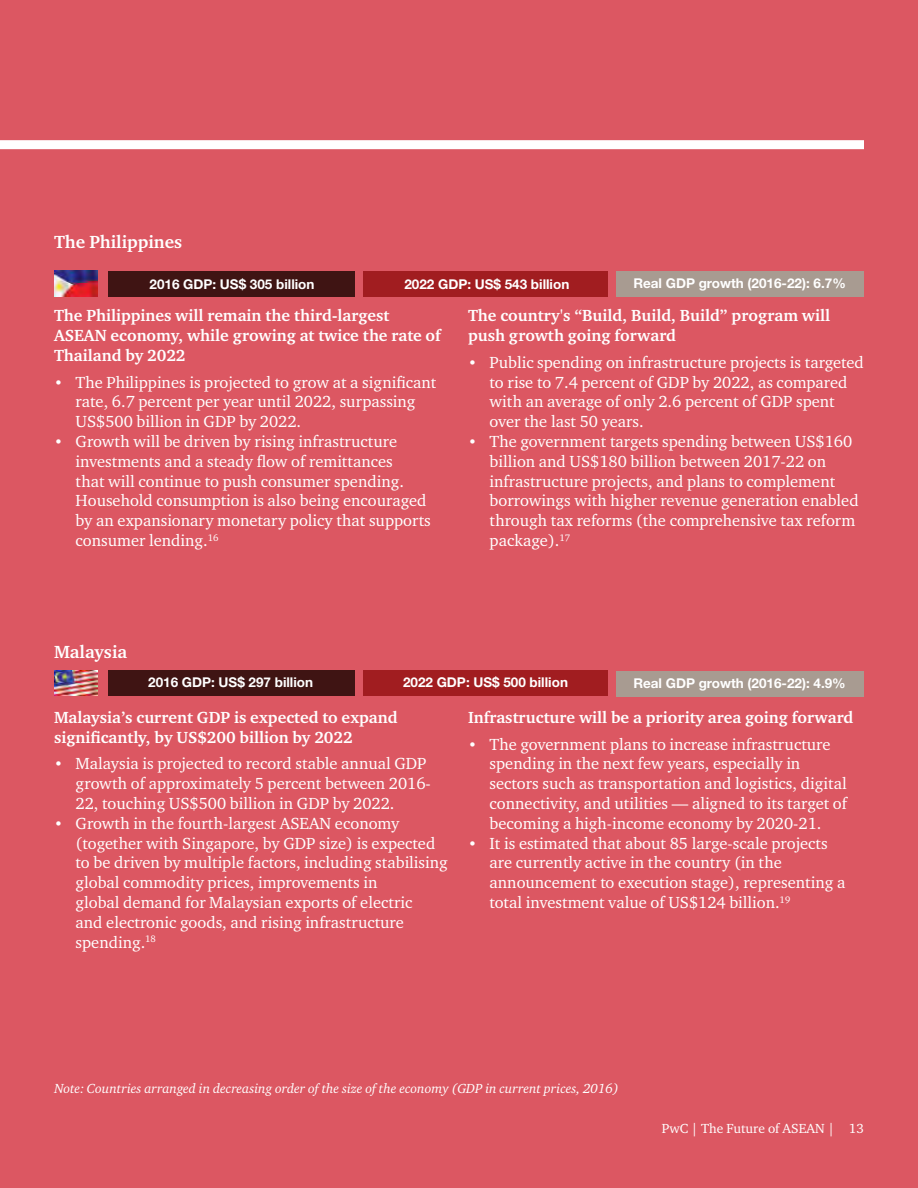
<style>
.page{position:relative;width:918px;height:1188px;background:#dc5762}
.page>*{position:absolute;margin:0;border:0;box-sizing:border-box;transform-origin:0 0}
.t1{font:700 18px "Charter ITC Std";color:#fff}
.t2{font:16.5px/19.8px "Charter ITC Std";color:#fff}
.t3{font:700 16.5px/19.8px "Charter ITC Std";color:#fff}
.t4{font:700 13.5px "Helvetica Neue LT Std";color:#fff}
.t5{font:italic 13.5px "Charter ITC Std";color:#fff}
.t6{font:13.5px "Charter ITC Std";color:#fff}
.s1{font-size:15px}
</style>
<div class="page">
<div style="left:0;top:140px;width:864px;height:9px;background:#fff"></div>
<div style="left:108px;top:271px;width:247px;height:26px;background:#3f1413"></div>
<div style="left:363px;top:271px;width:245px;height:26px;background:#a11d20"></div>
<div style="left:616px;top:271px;width:248px;height:26px;background:#a89b91"></div>
<img style="left:54px;top:271px;width:43px;height:26px">
<div style="left:108px;top:670px;width:247px;height:26px;background:#3f1413"></div>
<div style="left:363px;top:670px;width:245px;height:26px;background:#a11d20"></div>
<div style="left:616px;top:671px;width:248px;height:26px;background:#a89b91"></div>
<img style="left:54px;top:670px;width:43px;height:26px">
<p class="t1" style="left:54px;top:231px;width:130px">The Philippines</p>
<p class="t4" style="left:150px;top:276px;width:166px">2016 GDP: US$ 305 billion</p>
<p class="t4" style="left:404px;top:276px;width:166px">2022 GDP: US$ 543 billion</p>
<p class="t4" style="left:633px;top:275px;width:214px">Real GDP growth (2016-22): 6.7%</p>
<p class="t3" style="left:54px;top:306px;width:388px">The Philippines will remain the third-largest<br>ASEAN economy, while growing at twice the rate of<br>Thailand by 2022</p>
<p class="t2" style="left:76px;top:372px;width:362px;text-indent:-22px"><span class="s1">•</span> The Philippines is projected to grow at a significant rate, 6.7 percent per year until 2022, surpassing<br>US$500 billion in GDP by 2022.</p>
<p class="t2" style="left:76px;top:431px;width:357px;text-indent:-22px"><span class="s1">•</span> Growth will be driven by rising infrastructure investments and a steady flow of remittances<br>that will continue to push consumer spending.<br>Household consumption is also being encouraged by an expansionary monetary policy that supports consumer lending.<sup>16</sup></p>
<p class="t3" style="left:468px;top:306px;width:364px">The country's “Build, Build, Build” program will push growth going forward</p>
<p class="t2" style="left:490px;top:352px;width:376px;text-indent:-22px"><span class="s1">•</span> Public spending on infrastructure projects is targeted to rise to 7.4 percent of GDP by 2022, as compared with an average of only 2.6 percent of GDP spent over the last 50 years.</p>
<p class="t2" style="left:490px;top:431px;width:371px;text-indent:-22px"><span class="s1">•</span> The government targets spending between US$160 billion and US$180 billion between 2017-22 on infrastructure projects, and plans to complement borrowings with higher revenue generation enabled through tax reforms (the comprehensive tax reform package).<sup>17</sup></p>
<p class="t1" style="left:54px;top:641px;width:75px">Malaysia</p>
<p class="t4" style="left:148px;top:674px;width:166px">2016 GDP: US$ 297 billion</p>
<p class="t4" style="left:403px;top:674px;width:166px">2022 GDP: US$ 500 billion</p>
<p class="t4" style="left:633px;top:675px;width:214px">Real GDP growth (2016-22): 4.9%</p>
<p class="t3" style="left:54px;top:707px;width:345px">Malaysia’s current GDP is expected to expand significantly, by US$200 billion by 2022</p>
<p class="t2" style="left:76px;top:754px;width:357px;text-indent:-22px"><span class="s1">•</span> Malaysia is projected to record stable annual GDP growth of approximately 5 percent between 2016-<br>22, touching US$500 billion in GDP by 2022.</p>
<p class="t2" style="left:76px;top:813px;width:374px;text-indent:-22px"><span class="s1">•</span> Growth in the fourth-largest ASEAN economy (together with Singapore, by GDP size) is expected to be driven by multiple factors, including stabilising global commodity prices, improvements in<br>global demand for Malaysian exports of electric<br>and electronic goods, and rising infrastructure spending.<sup>18</sup></p>
<p class="t3" style="left:468px;top:707px;width:387px">Infrastructure will be a priority area going forward</p>
<p class="t2" style="left:490px;top:734px;width:359px;text-indent:-22px"><span class="s1">•</span> The government plans to increase infrastructure spending in the next few years, especially in sectors such as transportation and logistics, digital connectivity, and utilities — aligned to its target of becoming a high-income economy by 2020-21.</p>
<p class="t2" style="left:490px;top:833px;width:357px;text-indent:-22px"><span class="s1">•</span> It is estimated that about 85 large-scale projects are currently active in the country (in the announcement to execution stage), representing a total investment value of US$124 billion.<sup>19</sup></p>
<p class="t5" style="left:54px;top:1080px;width:566px">Note: Countries arranged in decreasing order of the size of the economy (GDP in current prices, 2016)</p>
<p class="t6" style="left:662px;top:1120px;width:204px">PwC | The Future of ASEAN | 13</p>
</div>
